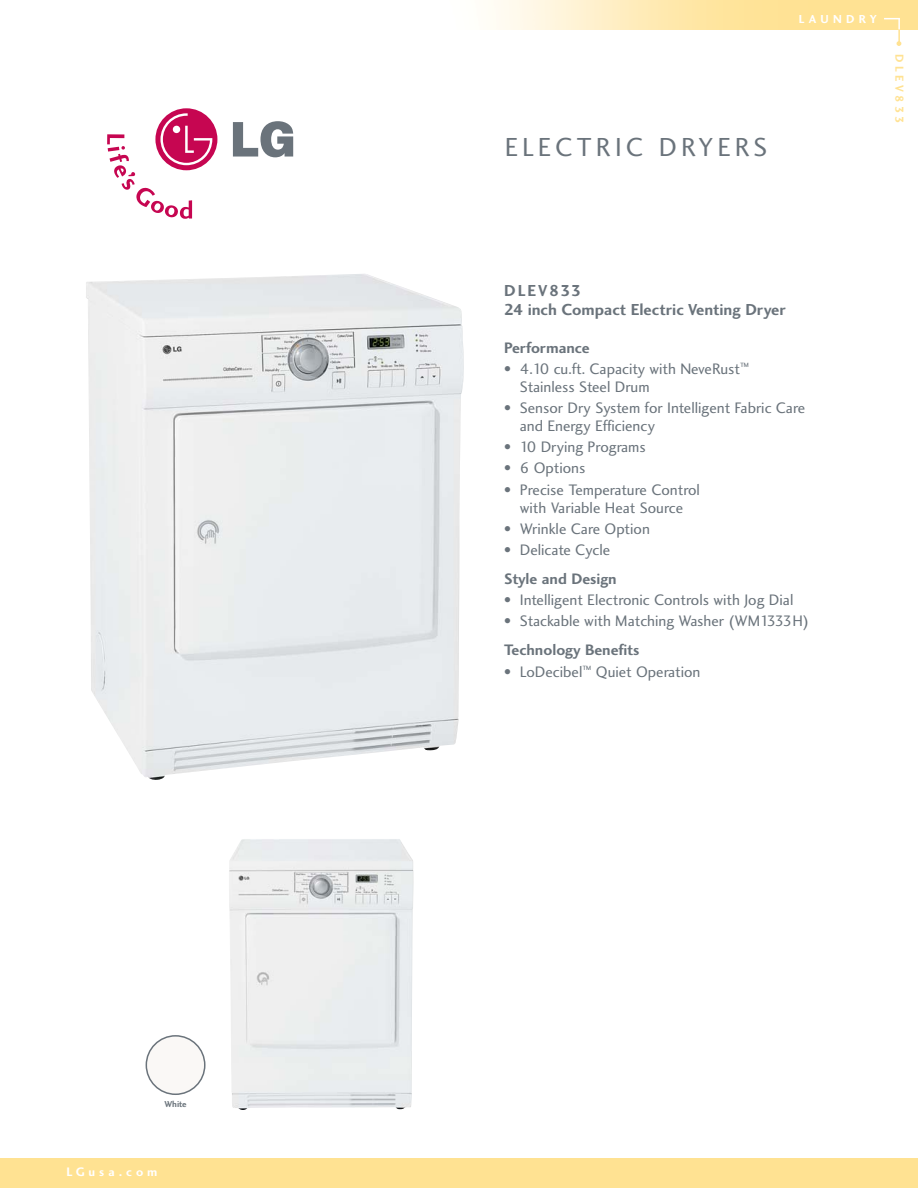
<style>
.page{position:relative;width:918px;height:1188px;background:#fff}
.page>*{position:absolute;margin:0;border:0;box-sizing:border-box;transform-origin:0 0}
.t1{font:27px "Charlotte Sans Book Plain";letter-spacing:.15em;color:#6a737b}
.t2{font:16.5px/19.5px "Charlotte Sans Bold Plain";color:#6a737b}
.t3{font:15.75px/18px "Charlotte Sans Book Plain";color:#6a737b}
.t4{font:15.75px "Charlotte Sans Bold Plain";color:#6a737b}
.t5{font:12.75px "Charlotte Sans Bold Plain";letter-spacing:.315em;color:#fff}
.t6{font:12px "Charlotte Sans Bold Plain";letter-spacing:.305em;color:#ffe292}
.t7{font:12px "Charlotte Sans Bold Plain";letter-spacing:.365em;color:#fff}
.t8{font:9px "Charlotte Sans Bold Plain";color:#6a737b}
</style>
<div class="page">
<svg style="left:233px;top:121px;width:60px;height:36px"></svg>
<div style="left:155px;top:108px;width:62px;height:62px;background:#c60651;border-radius:50%"></div>
<svg style="left:107px;top:113px;width:105px;height:106px"></svg>
<div style="left:0;top:1158px;width:918px;height:30px;background:#ffe292"></div>
<svg style="left:884px;top:18px;width:17px;height:28px"></svg>
<svg style="left:146px;top:1035px;width:60px;height:60px"></svg>
<img style="left:86px;top:274px;width:378px;height:506px">
<img style="left:229px;top:839px;width:185px;height:271px">
<p class="t8" style="left:164px;top:1098px;width:24px">White</p>
<p class="t5" style="left:66px;top:1164px;width:93px">LGusa.com</p>
<h1 class="t1" style="left:505px;top:131px;width:264px">ELECTRIC DRYERS</h1>
<p class="t7" style="left:799px;top:11px;width:79px">LAUNDRY</p>
<p class="t6" style="left:907px;top:54px;width:71px;rotate:90deg">DLEV833</p>
<p class="t2" style="left:504px;top:280px;width:283px">DLEV833<br>24 inch Compact Electric Venting Dryer</p>
<p class="t4" style="left:504px;top:338px;width:87px">Performance</p>
<p class="t3" style="left:520px;top:359px;width:231px;text-indent:-16px">• 4.10 cu.ft. Capacity with NeveRust<sup>™<br></sup>Stainless Steel Drum</p>
<p class="t3" style="left:520px;top:399px;width:287px;text-indent:-16px">• Sensor Dry System for Intelligent Fabric Care and Energy Efficiency</p>
<p class="t3" style="left:504px;top:438px;width:143px">• 10 Drying Programs</p>
<p class="t3" style="left:504px;top:459px;width:83px">• 6 Options</p>
<p class="t3" style="left:504px;top:480px;width:197px;text-align:center">• Precise Temperature Control with Variable Heat Source</p>
<p class="t3" style="left:504px;top:520px;width:147px">• Wrinkle Care Option</p>
<p class="t3" style="left:504px;top:541px;width:108px">• Delicate Cycle</p>
<p class="t4" style="left:504px;top:569px;width:114px">Style and Design</p>
<p class="t3" style="left:504px;top:591px;width:291px">• Intelligent Electronic Controls with Jog Dial</p>
<p class="t3" style="left:504px;top:612px;width:306px">• Stackable with Matching Washer (WM1333H)</p>
<p class="t4" style="left:504px;top:641px;width:137px">Technology Benefits</p>
<p class="t3" style="left:504px;top:662px;width:198px">• LoDecibel<sup>™</sup> Quiet Operation</p>
</div>
